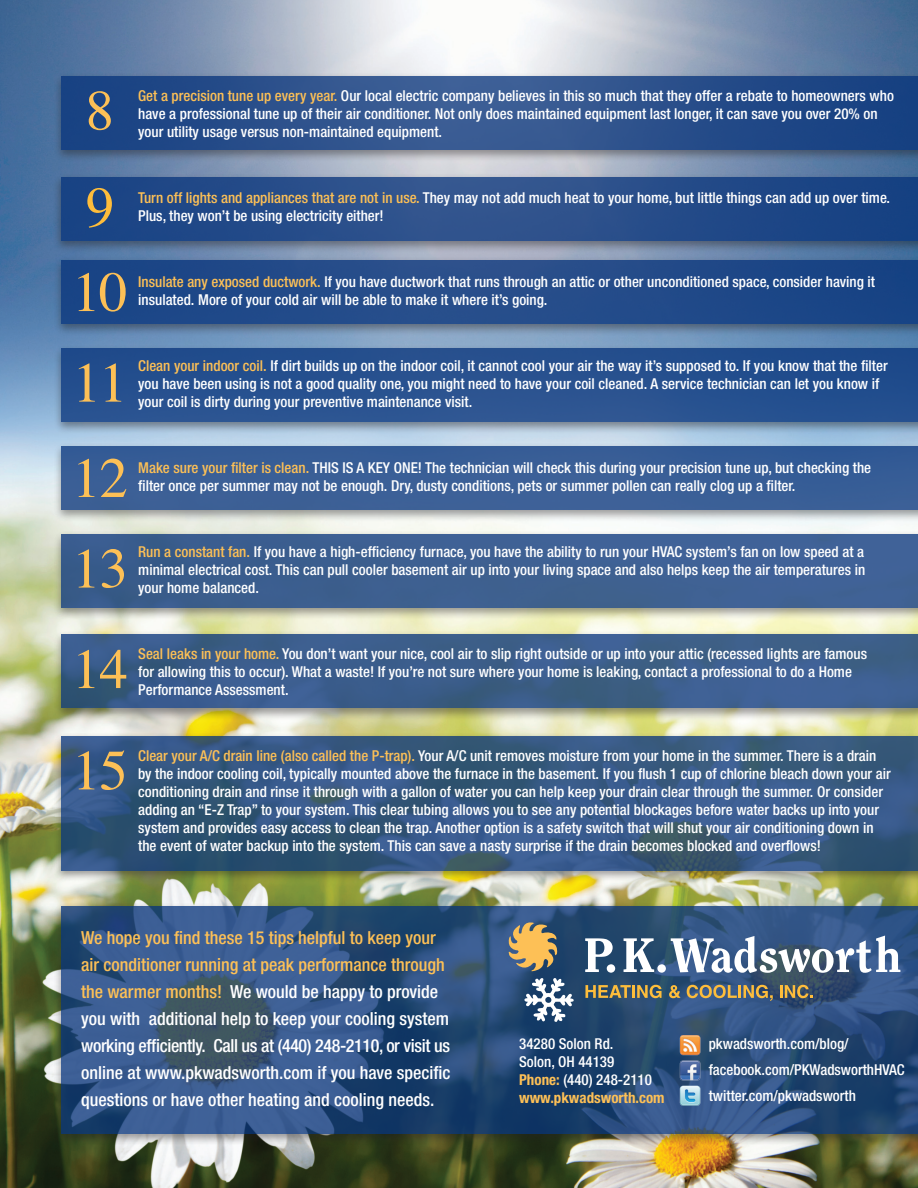
<style>
.page{position:relative;width:918px;height:1188px;background:#fff}
.page>*{position:absolute;margin:0;border:0;box-sizing:border-box;transform-origin:0 0}
.t1{font:57px/100.9px "Times";letter-spacing:-.02em;color:#fdc056;text-align:justify}
.t2{font:57px "Times";color:#febd3b}
.t3{font:500 condensed 18px/27px "Helvetica Neue";color:#fff}
.t4{font:500 condensed 15px/18px "Helvetica Neue";color:#fff}
.s1{color:#fdc056}
.s2{font-weight:700;color:#fdc056}
</style>
<div class="page">
<img style="left:0;top:0;width:918px;height:1188px">
<div style="left:53px;top:72px;width:865px;height:90px;background:#231f20;opacity:.58"></div>
<svg style="left:62px;top:76px;width:856px;height:74px;background:#294e8a"></svg>
<div style="left:53px;top:344px;width:865px;height:90px;background:#231f20;opacity:.58"></div>
<div style="left:62px;top:348px;width:856px;height:74px;background:#26508e"></div>
<div style="left:53px;top:530px;width:865px;height:90px;background:#231f20;opacity:.58"></div>
<div style="left:62px;top:534px;width:856px;height:74px;background:#3f6091"></div>
<div style="left:53px;top:631px;width:865px;height:90px;background:#231f20;opacity:.58"></div>
<svg style="left:62px;top:634px;width:856px;height:74px;background:#3b5d8a"></svg>
<div style="left:53px;top:732px;width:865px;height:151px;background:#231f20;opacity:.58"></div>
<svg style="left:62px;top:736px;width:856px;height:134px;background:#355780"></svg>
<div style="left:53px;top:902px;width:865px;height:245px;background:#231f20;opacity:.58"></div>
<svg style="left:62px;top:906px;width:856px;height:228px;background:#2d4f7c"></svg>
<div style="left:53px;top:257px;width:865px;height:79px;background:#231f20;opacity:.58"></div>
<div style="left:62px;top:261px;width:856px;height:63px;background:#204988"></div>
<div style="left:53px;top:442px;width:865px;height:80px;background:#231f20;opacity:.58"></div>
<div style="left:62px;top:446px;width:856px;height:64px;background:#3a5f96"></div>
<div style="left:52px;top:173px;width:866px;height:80px;background:#231f20;opacity:.58"></div>
<svg style="left:61px;top:177px;width:857px;height:63px;background:#244b88"></svg>
<svg style="left:585px;top:985px;width:77px;height:13px"></svg>
<svg style="left:669px;top:985px;width:12px;height:13px"></svg>
<svg style="left:687px;top:985px;width:86px;height:16px"></svg>
<svg style="left:780px;top:985px;width:33px;height:13px"></svg>
<svg style="left:585px;top:938px;width:30px;height:35px"></svg>
<svg style="left:624px;top:936px;width:276px;height:37px"></svg>
<svg style="left:507px;top:920px;width:67px;height:103px;background:#6a757b"></svg>
<img style="left:671px;top:1032px;width:42px;height:79px">
<h1 class="t1" style="left:86px;top:55px;width:30px">8</h1>
<p class="t4" style="left:138px;top:86px;width:757px"><span class="s1">Get a precision tune up every year.</span> Our local electric company believes in this so much that they offer a rebate to homeowners who have a professional tune up of their air conditioner. Not only does maintained equipment last longer, it can save you over 20% on your utility usage versus non-maintained equipment.</p>
<h1 class="t2" style="left:86px;top:154px;width:30px">9</h1>
<p class="t4" style="left:138px;top:188px;width:753px"><span class="s1">Turn off lights and appliances that are not in use.</span> They may not add much heat to your home, but little things can add up over time.<br>Plus, they won’t be using electricity either!</p>
<h1 class="t1" style="left:72px;top:237px;width:57px">10</h1>
<p class="t4" style="left:138px;top:272px;width:738px"><span class="s1">Insulate any exposed ductwork.</span> If you have ductwork that runs through an attic or other unconditioned space, consider having it insulated. More of your cold air will be able to make it where it’s going.</p>
<h1 class="t1" style="left:72px;top:327px;width:56px">11</h1>
<p class="t4" style="left:138px;top:356px;width:751px"><span class="s1">Clean your indoor coil.</span> If dirt builds up on the indoor coil, it cannot cool your air the way it’s supposed to. If you know that the filter you have been using is not a good quality one, you might need to have your coil cleaned. A service technician can let you know if your coil is dirty during your preventive maintenance visit.</p>
<h1 class="t1" style="left:72px;top:422px;width:57px">12</h1>
<p class="t4" style="left:138px;top:458px;width:734px"><span class="s1">Make sure your filter is clean.</span> THIS IS A KEY ONE! The technician will check this during your precision tune up, but checking the filter once per summer may not be enough. Dry, dusty conditions, pets or summer pollen can really clog up a filter.</p>
<h1 class="t1" style="left:72px;top:513px;width:57px">13<br>14<br>15</h1>
<p class="t4" style="left:138px;top:542px;width:729px;text-align:justify"><span class="s1">Run a constant fan.</span> If you have a high-efficiency furnace, you have the ability to run your HVAC system’s fan on low speed at a minimal electrical cost. This can pull cooler basement air up into your living space and also helps keep the air temperatures in your home balanced.</p>
<p class="t4" style="left:138px;top:644px;width:730px"><span class="s1">Seal leaks in your home.</span> You don’t want your nice, cool air to slip right outside or up into your attic (recessed lights are famous for allowing this to occur). What a waste! If you’re not sure where your home is leaking, contact a professional to do a Home<br>Performance Assessment.</p>
<p class="t4" style="left:138px;top:746px;width:754px"><span class="s1">Clear your A/C drain line (also called the P-trap).</span> Your A/C unit removes moisture from your home in the summer. There is a drain by the indoor cooling coil, typically mounted above the furnace in the basement. If you flush 1 cup of chlorine bleach down your air conditioning drain and rinse it through with a gallon of water you can help keep your drain clear through the summer. Or consider adding an “E-Z Trap” to your system. This clear tubing allows you to see any potential blockages before water backs up into your system and provides easy access to clean the trap. Another option is a safety switch that will shut your air conditioning down in the event of water backup into the system. This can save a nasty surprise if the drain becomes blocked and overflows!</p>
<p class="t3" style="left:81px;top:924px;width:371px"><span class="s1">We hope you find these 15 tips helpful to keep your air conditioner running at peak performance through the warmer months!</span> We would be happy to provide you with additional help to keep your cooling system working efficiently. Call us at (440) 248-2110, or visit us online at www.pkwadsworth.com if you have specific questions or have other heating and cooling needs.</p>
<p class="t4" style="left:519px;top:1034px;width:147px">34280 Solon Rd.<br>Solon, OH 44139<br><span class="s2">Phone:</span> (440) 248-2110 <span class="s2">www.pkwadsworth.com</span></p>
<p class="t4" style="left:709px;top:1030px;width:198px;line-height:26.2px">pkwadsworth.com/blog/ facebook.com/PKWadsworthHVAC twitter.com/pkwadsworth</p>
</div>
